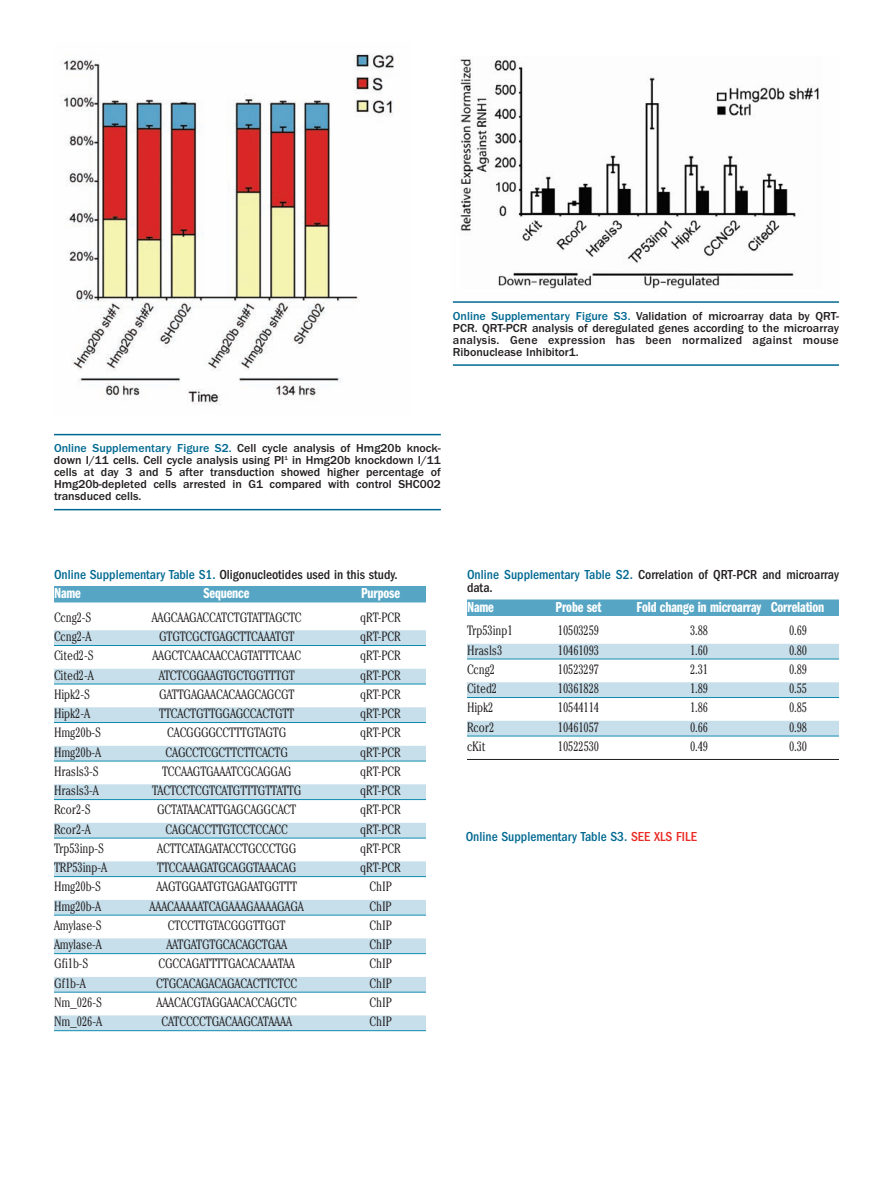
<style>
.page{position:relative;width:893px;height:1191px;background:#fff}
.page>*{position:absolute;margin:0;border:0;box-sizing:border-box;transform-origin:0 0}
.t1{font:15px "Franklin Gothic Demi Cmpr";letter-spacing:-.01em;color:#fff}
.t2{font:300 condensed 13.5px "Cheltenham";letter-spacing:-.01em;color:#231f20}
.t3{font:500 condensed 13.5px/13.5px "Franklin Gothic";color:#231f20}
.t4{font:500 condensed 13.5px "Franklin Gothic";color:#006991}
.t5{font:500 12px/12px "Franklin Gothic";color:#231f20;text-align:justify}
.s1{color:#006991}
.s2{color:#ea2924}
</style>
<div class="page">
<div style="left:54px;top:586px;width:372px;height:16px;background:#56a5c4"></div>
<div style="left:54px;top:630px;width:372px;height:15px;background:#c6dfeb"></div>
<hr style="left:54px;top:645px;width:372px;height:1px;background:#0d8aaf">
<div style="left:54px;top:669px;width:372px;height:15px;background:#c6dfeb"></div>
<hr style="left:54px;top:684px;width:372px;height:1px;background:#0d8aaf">
<div style="left:54px;top:707px;width:372px;height:15px;background:#c6dfeb"></div>
<hr style="left:54px;top:722px;width:372px;height:1px;background:#0d8aaf">
<div style="left:54px;top:746px;width:372px;height:15px;background:#c6dfeb"></div>
<hr style="left:54px;top:761px;width:372px;height:1px;background:#0d8aaf">
<div style="left:54px;top:784px;width:372px;height:15px;background:#c6dfeb"></div>
<hr style="left:54px;top:799px;width:372px;height:1px;background:#0d8aaf">
<div style="left:54px;top:823px;width:372px;height:15px;background:#c6dfeb"></div>
<hr style="left:54px;top:838px;width:372px;height:1px;background:#0d8aaf">
<div style="left:54px;top:861px;width:372px;height:15px;background:#c6dfeb"></div>
<hr style="left:54px;top:876px;width:372px;height:1px;background:#0d8aaf">
<div style="left:54px;top:900px;width:372px;height:15px;background:#c6dfeb"></div>
<hr style="left:54px;top:915px;width:372px;height:1px;background:#0d8aaf">
<div style="left:54px;top:938px;width:372px;height:15px;background:#c6dfeb"></div>
<hr style="left:54px;top:953px;width:372px;height:1px;background:#0d8aaf">
<div style="left:54px;top:977px;width:372px;height:15px;background:#c6dfeb"></div>
<hr style="left:54px;top:992px;width:372px;height:1px;background:#0d8aaf">
<div style="left:54px;top:1015px;width:372px;height:15px;background:#c6dfeb"></div>
<hr style="left:54px;top:1030px;width:372px;height:1px;background:#0d8aaf">
<div style="left:467px;top:599px;width:372px;height:17px;background:#56a5c4"></div>
<div style="left:467px;top:644px;width:372px;height:15px;background:#c6dfeb"></div>
<hr style="left:467px;top:658px;width:372px;height:1px;background:#0d8aaf">
<div style="left:467px;top:682px;width:372px;height:15px;background:#c6dfeb"></div>
<hr style="left:467px;top:697px;width:372px;height:1px;background:#0d8aaf">
<div style="left:467px;top:721px;width:372px;height:15px;background:#c6dfeb"></div>
<hr style="left:467px;top:736px;width:372px;height:1px;background:#0d8aaf">
<hr style="left:467px;top:759px;width:372px;height:1px;background:#231f20">
<hr style="left:54px;top:434px;width:387px;height:1px;background:#006991">
<hr style="left:54px;top:509px;width:387px;height:1px;background:#006991">
<img style="left:63px;top:53px;width:331px;height:352px">
<img style="left:452px;top:59px;width:367px;height:244px">
<hr style="left:453px;top:301px;width:386px;height:2px;background:#006991">
<hr style="left:453px;top:364px;width:386px;height:2px;background:#006991">
<p class="t5" style="left:453px;top:311px;width:388px"><span class="s1">Online Supplementary Figure S3.</span> Validation of microarray data by QRT-PCR. QRT-PCR analysis of deregulated genes according to the microarray analysis. Gene expression has been normalized against mouse Ribonuclease Inhibitor1.</p>
<p class="t5" style="left:54px;top:443px;width:388px"><span class="s1">Online Supplementary Figure S2.</span> Cell cycle analysis of Hmg20b knock&shy;down I/11 cells. Cell cycle analysis using PI<sup>1</sup> in Hmg20b knockdown I/11 cells at day 3 and 5 after transduction showed higher percentage of Hmg20b-depleted cells arrested in G1 compared with control SHC002 transduced cells.</p>
<p class="t3" style="left:54px;top:569px;width:345px"><span class="s1">Online Supplementary Table S1.</span> Oligonucleotides used in this study.</p>
<p class="t1" style="left:54px;top:588px;width:28px">Name</p>
<p class="t1" style="left:203px;top:588px;width:47px">Sequence</p>
<p class="t1" style="left:361px;top:588px;width:41px">Purpose</p>
<p class="t2" style="left:54px;top:612px;width:39px">Ccng2-S</p>
<p class="t2" style="left:152px;top:612px;width:151px">AAGCAAGACCATCTGTATTAGCTC</p>
<p class="t2" style="left:360px;top:612px;width:42px">qRT-PCR</p>
<p class="t2" style="left:54px;top:631px;width:39px">Ccng2-A</p>
<p class="t2" style="left:159px;top:631px;width:137px">GTGTCGCTGAGCTTCAAATGT</p>
<p class="t2" style="left:360px;top:631px;width:42px">qRT-PCR</p>
<p class="t2" style="left:54px;top:651px;width:41px">Cited2-S</p>
<p class="t2" style="left:152px;top:651px;width:150px">AAGCTCAACAACCAGTATTTCAAC</p>
<p class="t2" style="left:360px;top:651px;width:42px">qRT-PCR</p>
<p class="t2" style="left:54px;top:670px;width:41px">Cited2-A</p>
<p class="t2" style="left:159px;top:670px;width:138px">ATCTCGGAAGTGCTGGTTTGT</p>
<p class="t2" style="left:360px;top:670px;width:42px">qRT-PCR</p>
<p class="t2" style="left:54px;top:689px;width:38px">Hipk2-S</p>
<p class="t2" style="left:159px;top:689px;width:137px">GATTGAGAACACAAGCAGCGT</p>
<p class="t2" style="left:360px;top:689px;width:42px">qRT-PCR</p>
<p class="t2" style="left:54px;top:708px;width:38px">Hipk2-A</p>
<p class="t2" style="left:159px;top:708px;width:137px">TTCACTGTTGGAGCCACTGTT</p>
<p class="t2" style="left:360px;top:708px;width:42px">qRT-PCR</p>
<p class="t2" style="left:54px;top:728px;width:49px">Hmg20b-S</p>
<p class="t2" style="left:167px;top:728px;width:121px">CACGGGGCCTTTGTAGTG</p>
<p class="t2" style="left:360px;top:728px;width:42px">qRT-PCR</p>
<p class="t2" style="left:54px;top:747px;width:49px">Hmg20b-A</p>
<p class="t2" style="left:165px;top:747px;width:124px">CAGCCTCGCTTCTTCACTG</p>
<p class="t2" style="left:360px;top:747px;width:42px">qRT-PCR</p>
<p class="t2" style="left:54px;top:766px;width:46px">Hrasls3-S</p>
<p class="t2" style="left:162px;top:766px;width:131px">TCCAAGTGAAATCGCAGGAG</p>
<p class="t2" style="left:360px;top:766px;width:42px">qRT-PCR</p>
<p class="t2" style="left:54px;top:785px;width:46px">Hrasls3-A</p>
<p class="t2" style="left:152px;top:785px;width:151px">TACTCCTCGTCATGTTTGTTATTG</p>
<p class="t2" style="left:360px;top:785px;width:42px">qRT-PCR</p>
<p class="t2" style="left:54px;top:805px;width:38px">Rcor2-S</p>
<p class="t2" style="left:157px;top:805px;width:140px">GCTATAACATTGAGCAGGCACT</p>
<p class="t2" style="left:360px;top:805px;width:42px">qRT-PCR</p>
<p class="t2" style="left:54px;top:824px;width:38px">Rcor2-A</p>
<p class="t2" style="left:165px;top:824px;width:124px">CAGCACCTTGTCCTCCACC</p>
<p class="t2" style="left:360px;top:824px;width:42px">qRT-PCR</p>
<p class="t2" style="left:54px;top:843px;width:52px">Trp53inp-S</p>
<p class="t2" style="left:157px;top:843px;width:140px">ACTTCATAGATACCTGCCCTGG</p>
<p class="t2" style="left:360px;top:843px;width:42px">qRT-PCR</p>
<p class="t2" style="left:54px;top:862px;width:55px">TRP53inp-A</p>
<p class="t2" style="left:157px;top:862px;width:141px">TTCCAAAGATGCAGGTAAACAG</p>
<p class="t2" style="left:360px;top:862px;width:42px">qRT-PCR</p>
<p class="t2" style="left:54px;top:882px;width:49px">Hmg20b-S</p>
<p class="t2" style="left:156px;top:882px;width:142px">AAGTGGAATGTGAGAATGGTTT</p>
<p class="t2" style="left:370px;top:882px;width:24px">ChIP</p>
<p class="t2" style="left:54px;top:901px;width:49px">Hmg20b-A</p>
<p class="t2" style="left:150px;top:901px;width:156px">AAACAAAAATCAGAAAGAAAAGAGA</p>
<p class="t2" style="left:369px;top:901px;width:24px">ChIP</p>
<p class="t2" style="left:54px;top:920px;width:49px">Amylase-S</p>
<p class="t2" style="left:168px;top:920px;width:119px">CTCCTTGTACGGGTTGGT</p>
<p class="t2" style="left:370px;top:920px;width:24px">ChIP</p>
<p class="t2" style="left:54px;top:939px;width:49px">Amylase-A</p>
<p class="t2" style="left:166px;top:939px;width:122px">AATGATGTGCACAGCTGAA</p>
<p class="t2" style="left:370px;top:939px;width:24px">ChIP</p>
<p class="t2" style="left:54px;top:959px;width:36px">Gfi1b-S</p>
<p class="t2" style="left:159px;top:959px;width:138px">CGCCAGATTTTGACACAAATAA</p>
<p class="t2" style="left:370px;top:959px;width:24px">ChIP</p>
<p class="t2" style="left:54px;top:978px;width:33px">Gf1b-A</p>
<p class="t2" style="left:156px;top:978px;width:142px">CTGCACAGACAGACACTTCTCC</p>
<p class="t2" style="left:370px;top:978px;width:24px">ChIP</p>
<p class="t2" style="left:54px;top:997px;width:50px">Nm_026-S</p>
<p class="t2" style="left:156px;top:997px;width:142px">AAACACGTAGGAACACCAGCTC</p>
<p class="t2" style="left:370px;top:997px;width:24px">ChIP</p>
<p class="t2" style="left:54px;top:1016px;width:50px">Nm_026-A</p>
<p class="t2" style="left:161px;top:1016px;width:132px">CATCCCCTGACAAGCATAAAA</p>
<p class="t2" style="left:370px;top:1016px;width:24px">ChIP</p>
<p class="t3" style="left:467px;top:569px;width:373px"><span class="s1">Online Supplementary Table S2.</span> Correlation of QRT-PCR and microarray data.</p>
<p class="t1" style="left:467px;top:602px;width:28px">Name</p>
<p class="t1" style="left:556px;top:602px;width:47px">Probe set</p>
<p class="t1" style="left:637px;top:602px;width:189px">Fold change in microarray Correlation</p>
<p class="t2" style="left:467px;top:626px;width:47px">Trp53inp1</p>
<p class="t2" style="left:558px;top:626px;width:43px">10503259</p>
<p class="t2" style="left:690px;top:626px;width:20px">3.88</p>
<p class="t2" style="left:789px;top:626px;width:20px">0.69</p>
<p class="t2" style="left:467px;top:645px;width:37px">Hrasls3</p>
<p class="t2" style="left:558px;top:645px;width:43px">10461093</p>
<p class="t2" style="left:690px;top:645px;width:20px">1.60</p>
<p class="t2" style="left:789px;top:645px;width:20px">0.80</p>
<p class="t2" style="left:467px;top:664px;width:30px">Ccng2</p>
<p class="t2" style="left:558px;top:664px;width:43px">10523297</p>
<p class="t2" style="left:690px;top:664px;width:20px">2.31</p>
<p class="t2" style="left:789px;top:664px;width:20px">0.89</p>
<p class="t2" style="left:467px;top:683px;width:32px">Cited2</p>
<p class="t2" style="left:558px;top:683px;width:43px">10361828</p>
<p class="t2" style="left:690px;top:683px;width:20px">1.89</p>
<p class="t2" style="left:789px;top:683px;width:20px">0.55</p>
<p class="t2" style="left:467px;top:703px;width:28px">Hipk2</p>
<p class="t2" style="left:558px;top:703px;width:43px">10544114</p>
<p class="t2" style="left:690px;top:703px;width:20px">1.86</p>
<p class="t2" style="left:789px;top:703px;width:20px">0.85</p>
<p class="t2" style="left:467px;top:722px;width:29px">Rcor2</p>
<p class="t2" style="left:558px;top:722px;width:43px">10461057</p>
<p class="t2" style="left:690px;top:722px;width:20px">0.66</p>
<p class="t2" style="left:789px;top:722px;width:20px">0.98</p>
<p class="t2" style="left:467px;top:741px;width:20px">cKit</p>
<p class="t2" style="left:558px;top:741px;width:43px">10522530</p>
<p class="t2" style="left:690px;top:741px;width:20px">0.49</p>
<p class="t2" style="left:789px;top:741px;width:20px">0.30</p>
<p class="t4" style="left:466px;top:831px;width:233px">Online Supplementary Table S3. <span class="s2">SEE XLS FILE</span></p>
</div>
